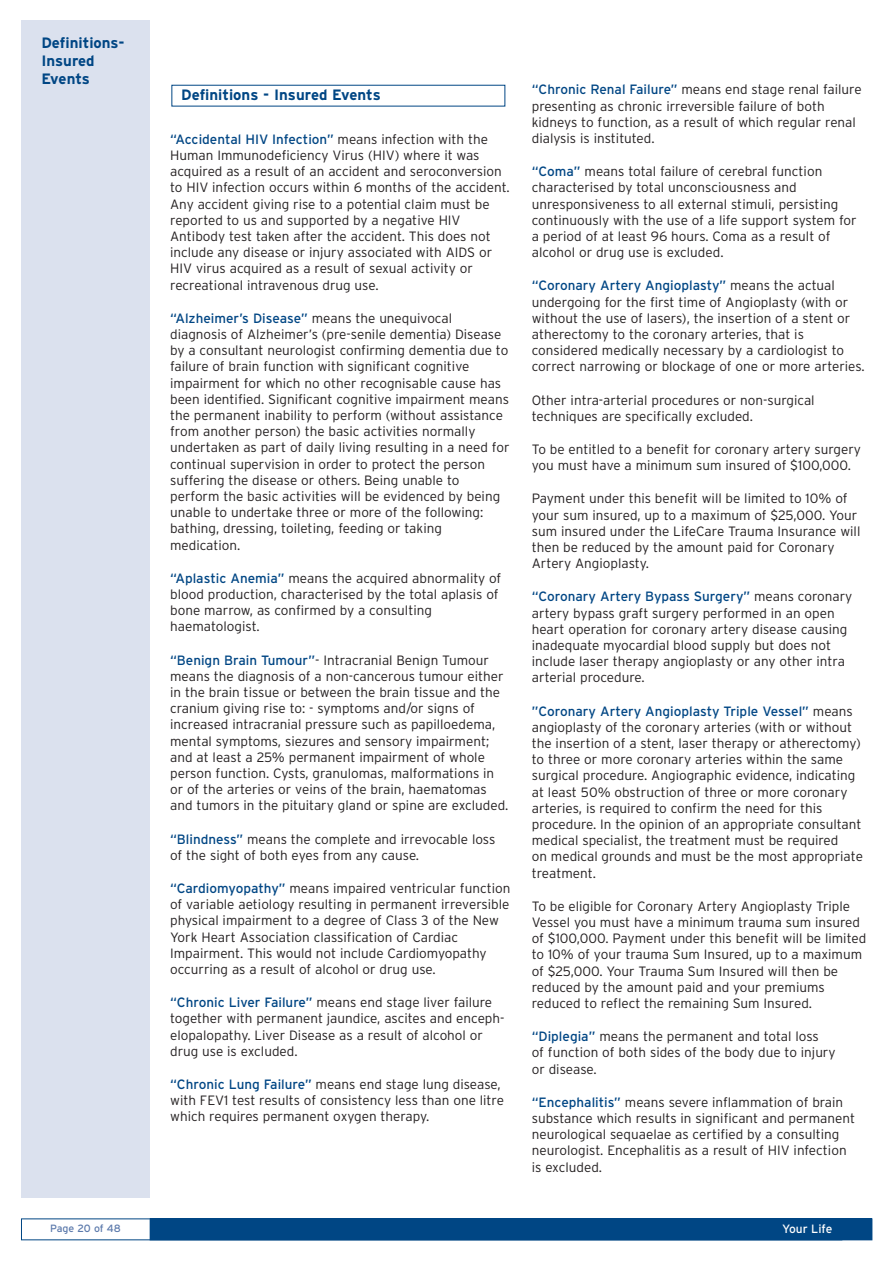
<style>
.page{position:relative;width:893px;height:1263px;background:#fff}
.page>*{position:absolute;margin:0;border:0;box-sizing:border-box;transform-origin:0 0}
.t1{font:700 15px/18px "Interstate";color:#004684}
.t2{font:300 13.5px/16.2px "Interstate";color:#231f20}
.t3{font:12px "Interstate";color:#fff}
.t4{font:10.5px "Interstate";letter-spacing:-.01em;color:#5b79ab}
.s1{font-weight:400;color:#004684}
</style>
<div class="page">
<div style="left:21px;top:20px;width:129px;height:1178px;background:#dbe1ee"></div>
<div style="left:150px;top:1219px;width:721px;height:21px;background:#004684"></div>
<p class="t1" style="left:41px;top:35px;width:85px">Definitions-<br>Insured<br>Events</p>
<p class="t1" style="left:181px;top:87px;width:201px">Definitions - Insured Events</p>
<p class="t2" style="left:170px;top:132px;width:341px"><span class="s1">“Accidental HIV Infection”</span> means infection with the Human Immunodeficiency Virus (HIV) where it was acquired as a result of an accident and seroconversion to HIV infection occurs within 6 months of the accident.<br>Any accident giving rise to a potential claim must be reported to us and supported by a negative HIV Antibody test taken after the accident. This does not include any disease or injury associated with AIDS or HIV virus acquired as a result of sexual activity or recreational intravenous drug use.</p>
<p class="t2" style="left:170px;top:311px;width:341px"><span class="s1">“Alzheimer’s Disease”</span> means the unequivocal diagnosis of Alzheimer’s (pre-senile dementia) Disease by a consultant neurologist confirming dementia due to failure of brain function with significant cognitive impairment for which no other recognisable cause has been identified. Significant cognitive impairment means the permanent inability to perform (without assistance from another person) the basic activities normally undertaken as part of daily living resulting in a need for continual supervision in order to protect the person suffering the disease or others. Being unable to perform the basic activities will be evidenced by being unable to undertake three or more of the following: bathing, dressing, toileting, feeding or taking medication.</p>
<p class="t2" style="left:170px;top:571px;width:333px"><span class="s1">“Aplastic Anemia”</span> means the acquired abnormality of blood production, characterised by the total aplasis of bone marrow, as confirmed by a consulting haematologist.</p>
<p class="t2" style="left:170px;top:653px;width:340px"><span class="s1">“Benign Brain Tumour”</span>- Intracranial Benign Tumour means the diagnosis of a non-cancerous tumour either in the brain tissue or between the brain tissue and the cranium giving rise to: - symptoms and/or signs of increased intracranial pressure such as papilloedema, mental symptoms, siezures and sensory impairment; and at least a 25% permanent impairment of whole person function. Cysts, granulomas, malformations in or of the arteries or veins of the brain, haematomas and tumors in the pituitary gland or spine are excluded.</p>
<p class="t2" style="left:170px;top:832px;width:327px"><span class="s1">“Blindness”</span> means the complete and irrevocable loss of the sight of both eyes from any cause.</p>
<p class="t2" style="left:170px;top:881px;width:342px"><span class="s1">“Cardiomyopathy”</span> means impaired ventricular function of variable aetiology resulting in permanent irreversible physical impairment to a degree of Class 3 of the New York Heart Association classification of Cardiac Impairment. This would not include Cardiomyopathy occurring as a result of alcohol or drug use.</p>
<p class="t2" style="left:170px;top:995px;width:336px"><span class="s1">“Chronic Liver Failure”</span> means end stage liver failure together with permanent jaundice, ascites and enceph&shy;elopalopathy. Liver Disease as a result of alcohol or drug use is excluded.</p>
<p class="t2" style="left:170px;top:1077px;width:335px"><span class="s1">“Chronic Lung Failure”</span> means end stage lung disease, with FEV1 test results of consistency less than one litre which requires permanent oxygen therapy.</p>
<p class="t2" style="left:531px;top:83px;width:331px"><span class="s1">“Chronic Renal Failure”</span> means end stage renal failure presenting as chronic irreversible failure of both kidneys to function, as a result of which regular renal dialysis is instituted.</p>
<p class="t2" style="left:531px;top:164px;width:326px"><span class="s1">“Coma”</span> means total failure of cerebral function characterised by total unconsciousness and unresponsiveness to all external stimuli, persisting continuously with the use of a life support system for a period of at least 96 hours. Coma as a result of alcohol or drug use is excluded.</p>
<p class="t2" style="left:531px;top:279px;width:334px"><span class="s1">“Coronary Artery Angioplasty”</span> means the actual undergoing for the first time of Angioplasty (with or without the use of lasers), the insertion of a stent or atherectomy to the coronary arteries, that is considered medically necessary by a cardiologist to correct narrowing or blockage of one or more arteries.</p>
<p class="t2" style="left:531px;top:393px;width:284px">Other intra-arterial procedures or non-surgical techniques are specifically excluded.</p>
<p class="t2" style="left:531px;top:442px;width:331px">To be entitled to a benefit for coronary artery surgery you must have a minimum sum insured of $100,000.</p>
<p class="t2" style="left:531px;top:492px;width:330px">Payment under this benefit will be limited to 10% of your sum insured, up to a maximum of $25,000. Your sum insured under the LifeCare Trauma Insurance will then be reduced by the amount paid for Coronary Artery Angioplasty.</p>
<p class="t2" style="left:531px;top:590px;width:322px"><span class="s1">“Coronary Artery Bypass Surgery”</span> means coronary artery bypass graft surgery performed in an open heart operation for coronary artery disease causing inadequate myocardial blood supply but does not include laser therapy angioplasty or any other intra arterial procedure.</p>
<p class="t2" style="left:531px;top:704px;width:332px"><span class="s1">”Coronary Artery Angioplasty Triple Vessel”</span> means angioplasty of the coronary arteries (with or without the insertion of a stent, laser therapy or atherectomy) to three or more coronary arteries within the same surgical procedure. Angiographic evidence, indicating at least 50% obstruction of three or more coronary arteries, is required to confirm the need for this procedure. In the opinion of an appropriate consultant medical specialist, the treatment must be required<br>on medical grounds and must be the most appropriate treatment.</p>
<p class="t2" style="left:531px;top:899px;width:336px">To be eligible for Coronary Artery Angioplasty Triple Vessel you must have a minimum trauma sum insured of $100,000. Payment under this benefit will be limited to 10% of your trauma Sum Insured, up to a maximum of $25,000. Your Trauma Sum Insured will then be reduced by the amount paid and your premiums reduced to reflect the remaining Sum Insured.</p>
<p class="t2" style="left:531px;top:1029px;width:305px"><span class="s1">“Diplegia”</span> means the permanent and total loss<br>of function of both sides of the body due to injury or disease.</p>
<p class="t2" style="left:531px;top:1095px;width:325px"><span class="s1">“Encephalitis”</span> means severe inflammation of brain substance which results in significant and permanent neurological sequaelae as certified by a consulting neurologist. Encephalitis as a result of HIV infection is excluded.</p>
<p class="t4" style="left:50px;top:1224px;width:72px">Page 20 of 48</p>
<p class="t3" style="left:782px;top:1224px;width:52px">Your Life</p>
</div>
